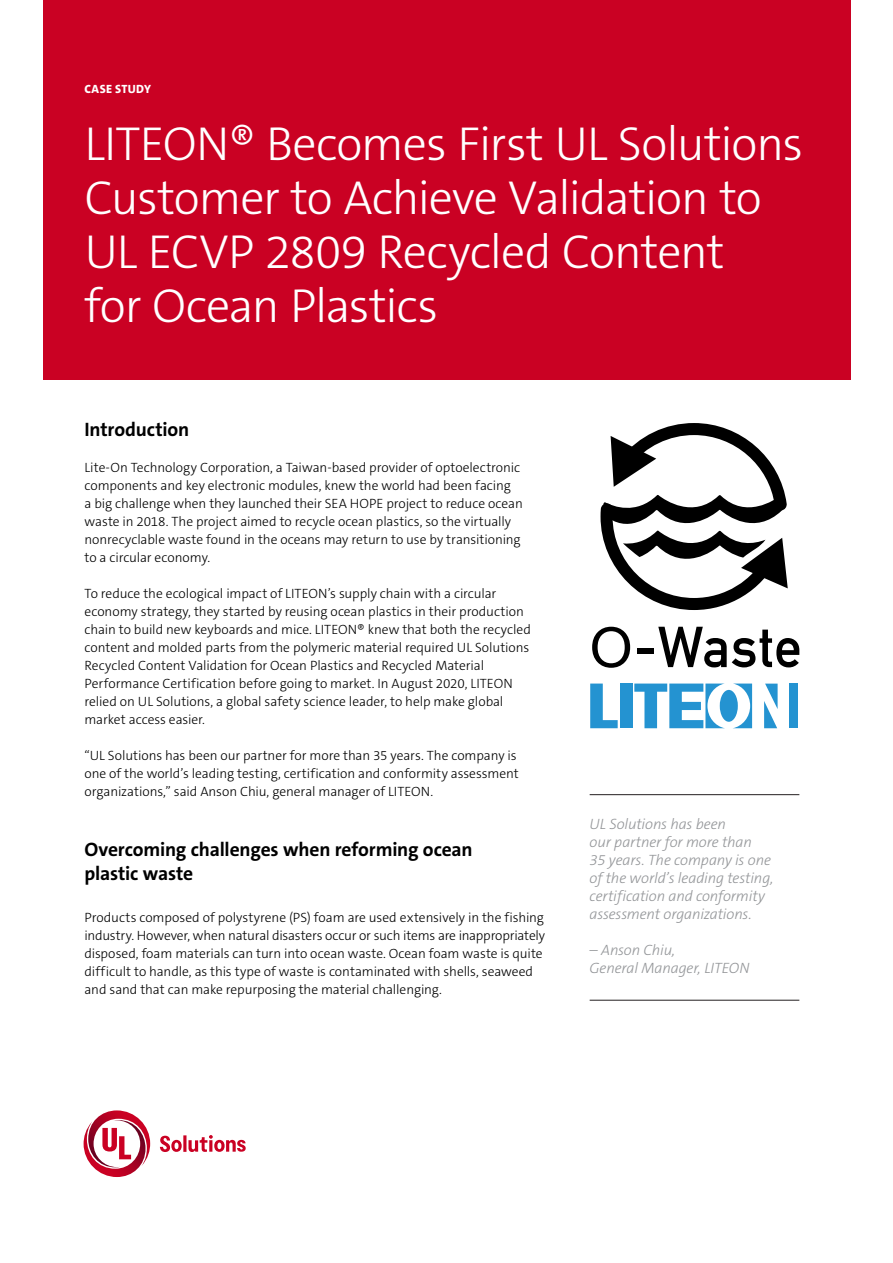
<style>
.page{position:relative;width:893px;height:1263px;background:#fff}
.page>*{position:absolute;margin:0;border:0;box-sizing:border-box;transform-origin:0 0}
.t1{font:300 48px/54px "The Sans C5";letter-spacing:-.025em;color:#fff}
.t2{font:700 19.5px/24px "The Sans C5";letter-spacing:-.01em;color:#000}
.t3{font:italic 300 15px/18px "The Sans C5";letter-spacing:-.01em;color:#939598}
.t4{font:300 13.5px/18px "The Sans C5";letter-spacing:-.005em;color:#000}
.t5{font:800 12px "The Sans C5";letter-spacing:.03em;color:#fff}
</style>
<div class="page">
<div style="left:43px;top:0;width:807px;height:379px;background:#ca0123"></div>
<svg style="left:84px;top:1110px;width:162px;height:67px"></svg>
<div style="left:638px;top:648px;width:16px;height:6px;background:#000"></div>
<svg style="left:658px;top:627px;width:141px;height:40px"></svg>
<svg style="left:592px;top:627px;width:38px;height:41px"></svg>
<svg style="left:600px;top:423px;width:188px;height:187px"></svg>
<div style="left:720px;top:690px;width:18px;height:32px;background:#2493d1;border-radius:50%"></div>
<svg style="left:732px;top:683px;width:20px;height:45px"></svg>
<svg style="left:764px;top:684px;width:14px;height:44px"></svg>
<div style="left:790px;top:683px;width:8px;height:45px;background:#2493d1"></div>
<div style="left:620px;top:683px;width:12px;height:45px;background:#2493d1"></div>
<svg style="left:590px;top:683px;width:28px;height:45px"></svg>
<svg style="left:634px;top:683px;width:91px;height:45px"></svg>
<hr style="left:590px;top:794px;width:209px;height:1px;background:#231f20">
<hr style="left:590px;top:1000px;width:209px;height:1px;background:#231f20">
<p class="t5" style="left:84px;top:81px;width:68px">CASE STUDY</p>
<h1 class="t1" style="left:84px;top:117px;width:720px">LITEON® Becomes First UL Solutions<br>Customer to Achieve Validation to<br>UL ECVP 2809 Recycled Content<br>for Ocean Plastics</h1>
<h2 class="t2" style="left:84px;top:418px;width:106px">Introduction</h2>
<p class="t4" style="left:84px;top:459px;width:440px">Lite-On Technology Corporation, a Taiwan-based provider of optoelectronic components and key electronic modules, knew the world had been facing<br>a big challenge when they launched their SEA HOPE project to reduce ocean waste in 2018. The project aimed to recycle ocean plastics, so the virtually nonrecyclable waste found in the oceans may return to use by transitioning to a circular economy.</p>
<p class="t4" style="left:84px;top:585px;width:448px">To reduce the ecological impact of LITEON’s supply chain with a circular economy strategy, they started by reusing ocean plastics in their production chain to build new keyboards and mice. LITEON® knew that both the recycled content and molded parts from the polymeric material required UL Solutions Recycled Content Validation for Ocean Plastics and Recycled Material Performance Certification before going to market. In August 2020, LITEON relied on UL Solutions, a global safety science leader, to help make global market access easier.</p>
<p class="t4" style="left:84px;top:747px;width:436px">“UL Solutions has been our partner for more than 35 years. The company is one of the world’s leading testing, certification and conformity assessment organizations,” said Anson Chiu, general manager of LITEON.</p>
<h2 class="t2" style="left:84px;top:838px;width:390px">Overcoming challenges when reforming ocean plastic waste</h2>
<p class="t4" style="left:84px;top:909px;width:462px">Products composed of polystyrene (PS) foam are used extensively in the fishing industry. However, when natural disasters occur or such items are inappropriately disposed, foam materials can turn into ocean waste. Ocean foam waste is quite difficult to handle, as this type of waste is contaminated with shells, seaweed and sand that can make repurposing the material challenging.</p>
<p class="t3" style="left:590px;top:815px;width:185px">UL Solutions has been<br>our partner for more than<br>35 years. The company is one of the world’s leading testing, certification and conformity assessment organizations.</p>
<p class="t3" style="left:590px;top:941px;width:161px">– Anson Chiu,<br>General Manager, LITEON</p>
</div>
